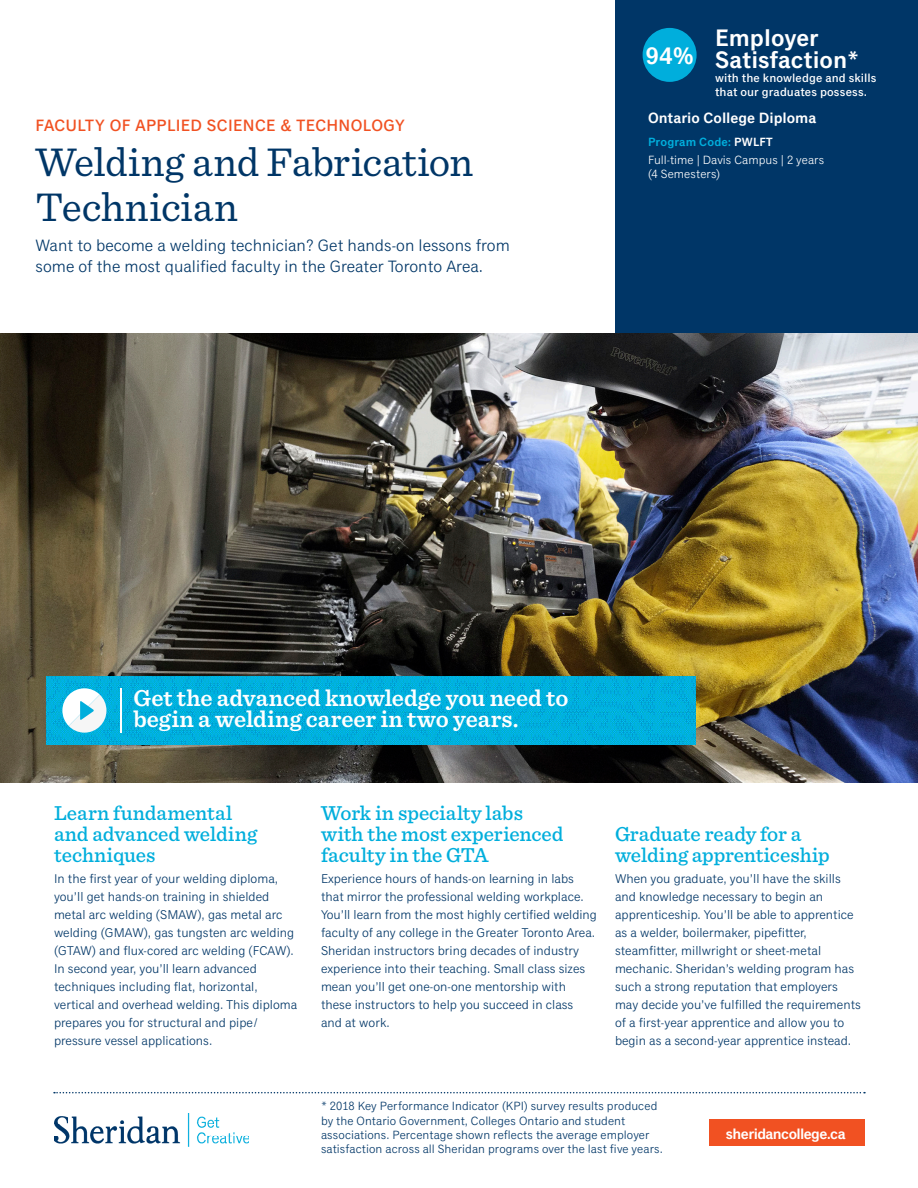
<style>
.page{position:relative;width:918px;height:1188px;background:#fff}
.page>*{position:absolute;margin:0;border:0;box-sizing:border-box;transform-origin:0 0}
.t1{font:42px/45px "Sentinel";letter-spacing:-.01em;color:#003667}
.p_benefit-statement{font:600 24px/21px "Sentinel";letter-spacing:-.005em;color:#fff}
.program_rating_title{font:600 24px/21.6px "Classic Grotesque Pro";color:#fff}
.program_rating{font:600 24px "Classic Grotesque Pro";color:#fff}
.t2{font:500 21px/21px "Sentinel";color:#00aedc}
.p_header-intro{font:16.5px/21px "Classic Grotesque Pro";color:#003667}
.h2_faculty{font:500 16.5px "Classic Grotesque Pro";letter-spacing:.015em;color:#f15122}
.p_meta_credential{font:600 15px "Classic Grotesque Pro";color:#fff}
.p_meta_credential-2{font:600 15px "Classic Grotesque Pro";letter-spacing:-.04em;color:#fff}
.t3{font:12.75px/18px "Classic Grotesque Pro";color:#003667}
.p_admissions{font:12px/14.2px "Classic Grotesque Pro";letter-spacing:.005em;color:#003667}
.program_rating_subti{font:500 12px/14.2px "Classic Grotesque Pro";letter-spacing:.01em;color:#fff}
.p_meta_small{font:12px/14.2px "Classic Grotesque Pro";letter-spacing:.005em;color:#fff}
.p_meta_attributes{font:600 12px "Classic Grotesque Pro";letter-spacing:.01em;color:#00aedc}
.s1{color:#fff}
</style>
<div class="page">
<div style="left:615px;top:0;width:303px;height:365px;background:#003667"></div>
<img style="left:54px;top:1114px;width:195px;height:33px">
<svg style="left:54px;top:1092px;width:811px;height:1px"></svg>
<div style="left:710px;top:1120px;width:155px;height:26px;background:#f15122"></div>
<img style="left:0;top:333px;width:918px;height:450px">
<img style="left:46px;top:676px;width:649px;height:69px">
<hr style="left:120px;top:688px;width:2px;height:45px;background:#fff">
<svg style="left:62px;top:688px;width:44px;height:45px"></svg>
<div style="left:643px;top:28px;width:54px;height:54px;background:#00aedc;border-radius:50%"></div>
<p class="h2_faculty" style="left:36px;top:116px;width:371px">FACULTY OF APPLIED SCIENCE &amp; TECHNOLOGY</p>
<p class="t1" style="left:36px;top:137px;width:439px">Welding and Fabrication<br>Technician</p>
<p class="p_header-intro" style="left:36px;top:235px;width:476px">Want to become a welding technician? Get hands-on lessons from some of the most qualified faculty in the Greater Toronto Area.</p>
<p class="program_rating" style="left:645px;top:42px;width:50px">94%</p>
<p class="program_rating_title" style="left:715px;top:29px;width:146px">Employer<br>Satisfaction*</p>
<p class="program_rating_subti" style="left:715px;top:71px;width:163px">with the knowledge and skills that our graduates possess.</p>
<p class="p_meta_credential" style="left:648px;top:109px;width:170px">Ontario College Diploma</p>
<p class="p_meta_attributes" style="left:648px;top:135px;width:126px">Program Code: <span class="s1">PWLFT</span></p>
<p class="p_meta_small" style="left:648px;top:153px;width:178px">Full-time | Davis Campus | 2 years (4 Semesters)</p>
<p class="p_benefit-statement" style="left:134px;top:687px;width:437px">Get the advanced knowledge you need to begin a welding career in two years.</p>
<p class="t2" style="left:54px;top:801px;width:205px">Learn fundamental and advanced welding techniques</p>
<p class="t3" style="left:54px;top:870px;width:245px">In the first year of your welding diploma, you’ll get hands-on training in shielded metal arc welding (SMAW), gas metal arc welding (GMAW), gas tungsten arc welding (GTAW) and flux-cored arc welding (FCAW).<br>In second year, you’ll learn advanced techniques including flat, horizontal, vertical and overhead welding. This diploma prepares you for structural and pipe/ pressure vessel applications.</p>
<p class="t2" style="left:321px;top:801px;width:244px">Work in specialty labs with the most experienced faculty in the GTA</p>
<p class="t3" style="left:321px;top:870px;width:277px">Experience hours of hands-on learning in labs that mirror the professional welding workplace.<br>You’ll learn from the most highly certified welding faculty of any college in the Greater Toronto Area.<br>Sheridan instructors bring decades of industry experience into their teaching. Small class sizes mean you’ll get one-on-one mentorship with these instructors to help you succeed in class and at work.</p>
<p class="t2" style="left:615px;top:822px;width:216px">Graduate ready for a welding apprenticeship</p>
<p class="t3" style="left:615px;top:870px;width:247px">When you graduate, you’ll have the skills and knowledge necessary to begin an apprenticeship. You’ll be able to apprentice as a welder, boilermaker, pipefitter, steamfitter, millwright or sheet-metal mechanic. Sheridan’s welding program has such a strong reputation that employers may decide you’ve fulfilled the requirements of a first-year apprentice and allow you to begin as a second-year apprentice instead.</p>
<p class="p_admissions" style="left:321px;top:1100px;width:343px">* 2018 Key Performance Indicator (KPI) survey results produced by the Ontario Government, Colleges Ontario and student associations. Percentage shown reflects the average employer satisfaction across all Sheridan programs over the last five years.</p>
<p class="p_meta_credential-2" style="left:726px;top:1125px;width:121px">sheridancollege.ca</p>
</div>
